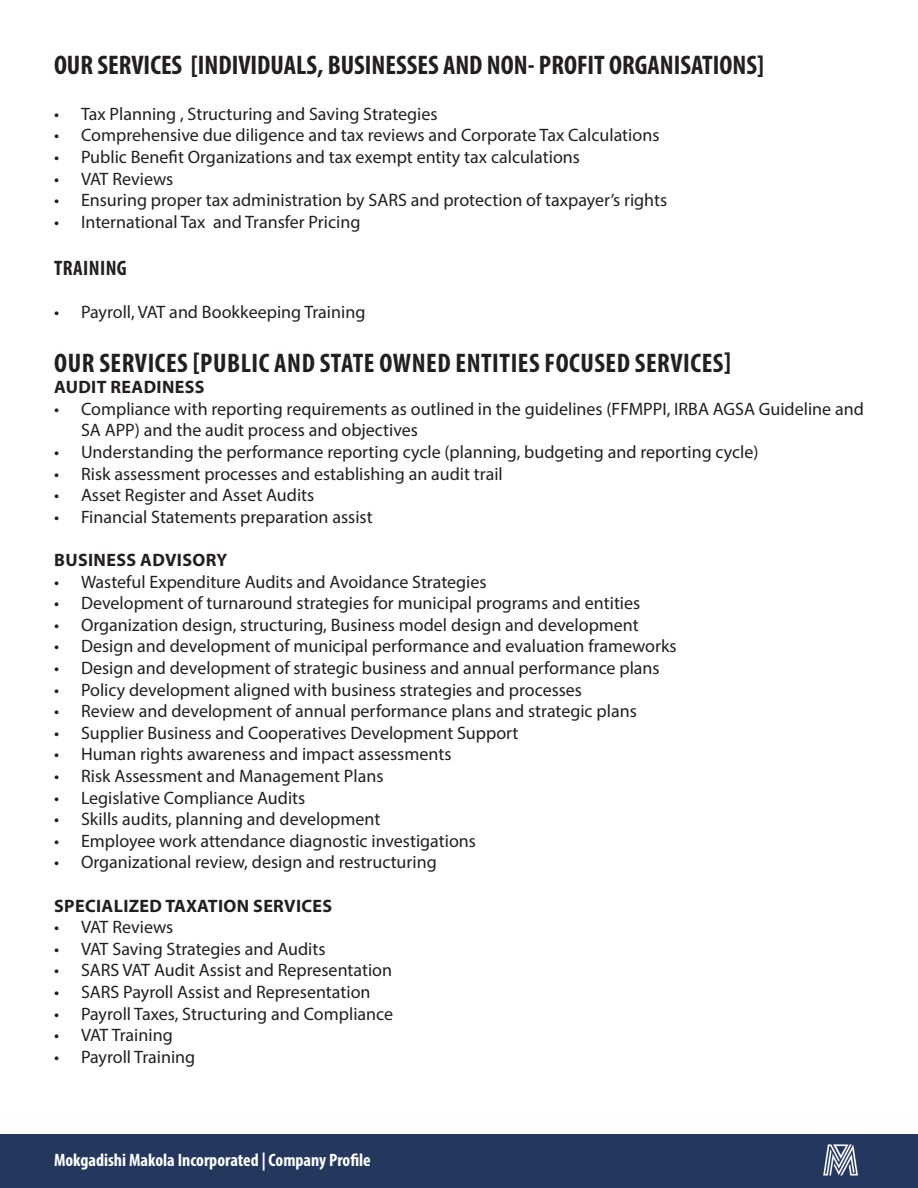
<style>
.page{position:relative;width:918px;height:1188px;background:#fff}
.page>*{position:absolute;margin:0;border:0;box-sizing:border-box;transform-origin:0 0}
.t1{font:700 condensed 27px "Myriad Pro";color:#231f20}
.t2{font:700 condensed 27px "Myriad Pro";letter-spacing:.02em;color:#231f20}
.t3{font:700 condensed 21px "Myriad Pro";letter-spacing:.02em;color:#231f20}
.t4{font:18px/21.6px "Myriad Pro";color:#231f20}
.t5{font:700 18px "Myriad Pro";letter-spacing:.02em;color:#231f20}
.t6{font:700 condensed 18px "Myriad Pro";color:#fff}
</style>
<div class="page">
<div style="left:1px;top:1135px;width:916px;height:52px;background:#24375e"></div>
<div style="left:0;top:1134px;width:918px;height:54px;border:2px solid #24375e"></div>
<img style="left:823px;top:1144px;width:34px;height:32px">
<p class="t1" style="left:54px;top:48px;width:712px">OUR SERVICES [INDIVIDUALS, BUSINESSES AND NON- PROFIT ORGANISATIONS]</p>
<p class="t4" style="left:54px;top:103px;width:385px">• Tax Planning , Structuring and Saving Strategies</p>
<p class="t4" style="left:54px;top:124px;width:607px">• Comprehensive due diligence and tax reviews and Corporate Tax Calculations</p>
<p class="t4" style="left:54px;top:146px;width:528px">• Public Benefit Organizations and tax exempt entity tax calculations</p>
<p class="t4" style="left:54px;top:167px;width:121px">• VAT Reviews</p>
<p class="t4" style="left:54px;top:189px;width:615px">• Ensuring proper tax administration by SARS and protection of taxpayer’s rights</p>
<p class="t4" style="left:54px;top:211px;width:308px">• International Tax and Transfer Pricing</p>
<p class="t3" style="left:54px;top:254px;width:74px">TRAINING</p>
<p class="t4" style="left:54px;top:301px;width:313px">• Payroll, VAT and Bookkeeping Training</p>
<p class="t2" style="left:54px;top:346px;width:678px">OUR SERVICES [PUBLIC AND STATE OWNED ENTITIES FOCUSED SERVICES]</p>
<p class="t5" style="left:54px;top:375px;width:152px">AUDIT READINESS</p>
<p class="t4" style="left:81px;top:398px;width:784px;text-indent:-27px">• Compliance with reporting requirements as outlined in the guidelines (FFMPPI, IRBA AGSA Guideline and<br>SA APP) and the audit process and objectives</p>
<p class="t4" style="left:54px;top:441px;width:706px">• Understanding the performance reporting cycle (planning, budgeting and reporting cycle)</p>
<p class="t4" style="left:54px;top:463px;width:450px">• Risk assessment processes and establishing an audit trail</p>
<p class="t4" style="left:54px;top:484px;width:262px">• Asset Register and Asset Audits</p>
<p class="t4" style="left:54px;top:506px;width:320px">• Financial Statements preparation assist</p>
<p class="t5" style="left:54px;top:548px;width:175px">BUSINESS ADVISORY</p>
<p class="t4" style="left:54px;top:571px;width:434px">• Wasteful Expenditure Audits and Avoidance Strategies</p>
<p class="t4" style="left:54px;top:592px;width:588px">• Development of turnaround strategies for municipal programs and entities</p>
<p class="t4" style="left:54px;top:614px;width:586px">• Organization design, structuring, Business model design and development</p>
<p class="t4" style="left:54px;top:635px;width:624px">• Design and development of municipal performance and evaluation frameworks</p>
<p class="t4" style="left:54px;top:657px;width:607px">• Design and development of strategic business and annual performance plans</p>
<p class="t4" style="left:54px;top:679px;width:530px">• Policy development aligned with business strategies and processes</p>
<p class="t4" style="left:54px;top:700px;width:584px">• Review and development of annual performance plans and strategic plans</p>
<p class="t4" style="left:54px;top:722px;width:466px">• Supplier Business and Cooperatives Development Support</p>
<p class="t4" style="left:54px;top:743px;width:399px">• Human rights awareness and impact assessments</p>
<p class="t4" style="left:54px;top:765px;width:331px">• Risk Assessment and Management Plans</p>
<p class="t4" style="left:54px;top:787px;width:253px">• Legislative Compliance Audits</p>
<p class="t4" style="left:54px;top:808px;width:328px">• Skills audits, planning and development</p>
<p class="t4" style="left:54px;top:830px;width:424px">• Employee work attendance diagnostic investigations</p>
<p class="t4" style="left:54px;top:851px;width:384px">• Organizational review, design and restructuring</p>
<p class="t5" style="left:54px;top:894px;width:280px">SPECIALIZED TAXATION SERVICES</p>
<p class="t4" style="left:54px;top:916px;width:121px">• VAT Reviews</p>
<p class="t4" style="left:54px;top:938px;width:273px">• VAT Saving Strategies and Audits</p>
<p class="t4" style="left:54px;top:959px;width:340px">• SARS VAT Audit Assist and Representation</p>
<p class="t4" style="left:54px;top:981px;width:318px">• SARS Payroll Assist and Representation</p>
<p class="t4" style="left:54px;top:1003px;width:341px">• Payroll Taxes, Structuring and Compliance</p>
<p class="t4" style="left:54px;top:1024px;width:120px">• VAT Training</p>
<p class="t4" style="left:54px;top:1046px;width:143px">• Payroll Training</p>
<p class="t6" style="left:54px;top:1149px;width:318px">Mokgadishi Makola Incorporated | Company Profile</p>
</div>
